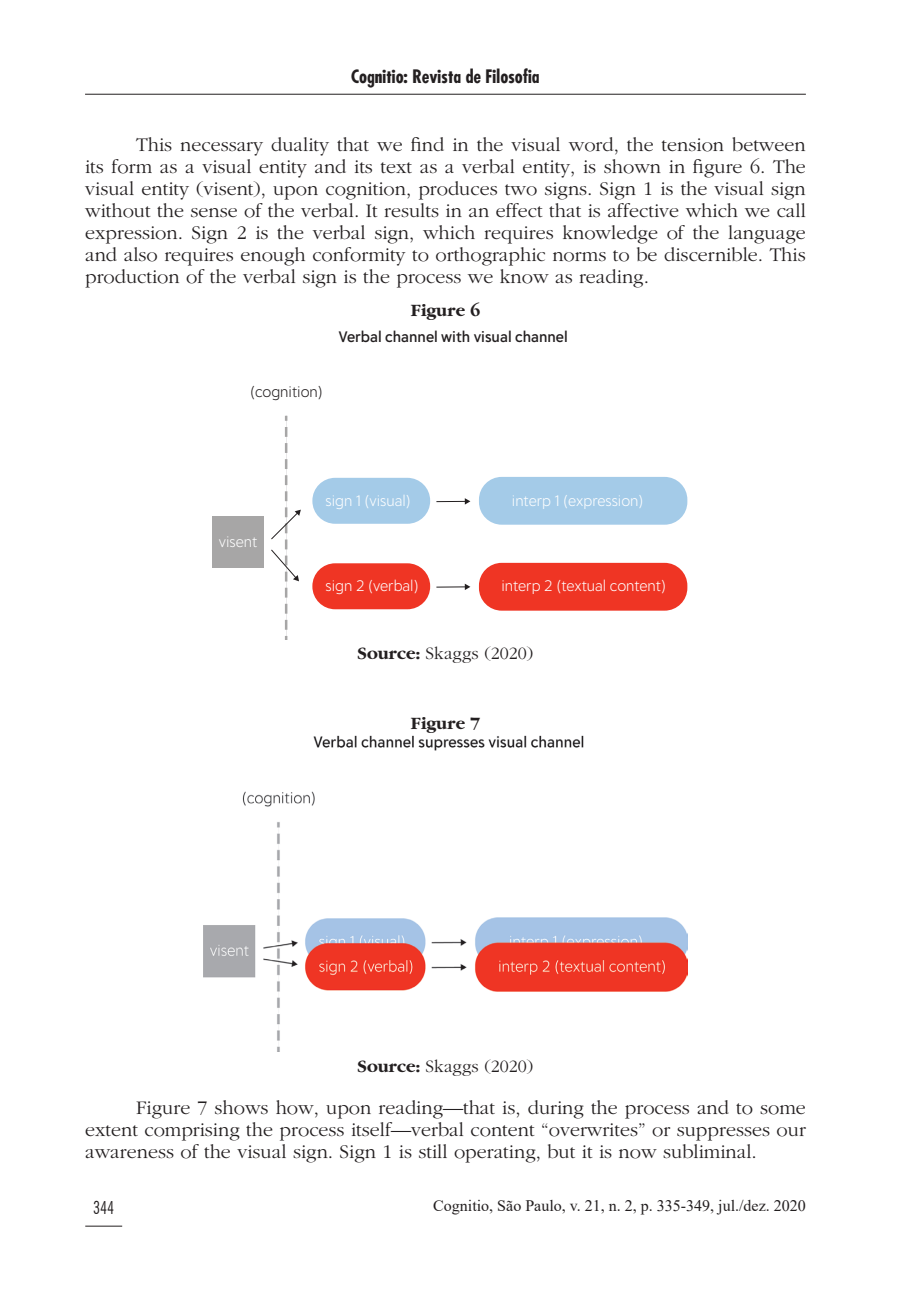
<style>
.page{position:relative;width:908px;height:1304px;background:#fff}
.page>*{position:absolute;margin:0;border:0;box-sizing:border-box;transform-origin:0 0}
.Texto_Geral_Com_Pará{font:20px/22px "Gatineau";color:#231f20;text-align:justify}
.Legenda_Ilustração{font:18px "Gatineau";color:#231f20}
.t1{font:700 condensed 18px "Futura";color:#231f20}
.Legenda_Ilustração-2{font:700 18px "Gatineau";color:#231f20}
.t2{font:300 condensed 18px "Futura BT";color:#231f20}
.t3{font:16px "Times New Roman";color:#231f20}
.t4{font:300 15.2px "Tome Sans";color:#fff}
.t5{font:500 15.2px "Tome Sans";color:#231f20}
.t6{font:300 15.2px "Tome Sans";color:#231f20}
.s1{font-weight:700}
</style>
<div class="page">
<hr style="left:85px;top:1226px;width:37px;height:1px;background:#231f20">
<hr style="left:85px;top:94px;width:720px;height:1px;background:#231f20">
<div style="left:478px;top:477px;width:209px;height:48px;background:#a4cbe8;border-radius:23px"></div>
<div style="left:312px;top:478px;width:118px;height:46px;background:#a4cbe8;border-radius:23px"></div>
<div style="left:478px;top:563px;width:209px;height:48px;background:#ef3524;border-radius:23px"></div>
<div style="left:212px;top:517px;width:51px;height:51px;background:#a7a6a6"></div>
<svg style="left:436px;top:498px;width:34px;height:7px"></svg>
<hr style="left:436px;top:586px;width:29px;height:2px;background:#231f20">
<svg style="left:464px;top:584px;width:6px;height:6px"></svg>
<div style="left:312px;top:563px;width:118px;height:46px;background:#ef3524;border-radius:23px"></div>
<svg style="left:271px;top:427px;width:30px;height:212px"></svg>
<img style="left:203px;top:735px;width:484px;height:317px">
<p class="t1" style="left:351px;top:65px;width:190px">Cognitio: Revista de Filosofia</p>
<p class="Texto_Geral_Com_Pará" style="left:85px;top:134px;width:722px;text-indent:51px">This necessary duality that we find in the visual word, the tension between its form as a visual entity and its text as a verbal entity, is shown in figure 6. The visual entity (visent), upon cognition, produces two signs. Sign 1 is the visual sign without the sense of the verbal. It results in an effect that is affective which we call expression. Sign 2 is the verbal sign, which requires knowledge of the language and also requires enough conformity to orthographic norms to be discernible. This production of the verbal sign is the process we know as reading.</p>
<p class="Legenda_Ilustração-2" style="left:410px;top:301px;width:71px">Figure 6</p>
<p class="t5" style="left:338px;top:325px;width:231px">Verbal channel with visual channel</p>
<p class="t6" style="left:250px;top:380px;width:74px">(cognition)</p>
<p class="t4" style="left:219px;top:529px;width:40px">visent</p>
<p class="t4" style="left:325px;top:488px;width:87px">sign 1 (visual)</p>
<p class="t4" style="left:511px;top:488px;width:133px">interp 1 (expression)</p>
<p class="t4" style="left:325px;top:574px;width:94px">sign 2 (verbal)</p>
<p class="t4" style="left:501px;top:574px;width:166px">interp 2 (textual content)</p>
<p class="Legenda_Ilustração" style="left:357px;top:644px;width:177px"><span class="s1">Source:</span> Skaggs (2020)</p>
<p class="Legenda_Ilustração-2" style="left:410px;top:714px;width:71px">Figure 7</p>
<p class="Legenda_Ilustração" style="left:357px;top:1057px;width:177px"><span class="s1">Source:</span> Skaggs (2020)</p>
<p class="Texto_Geral_Com_Pará" style="left:85px;top:1097px;width:722px;text-indent:51px">Figure 7 shows how, upon reading—that is, during the process and to some extent comprising the process itself—verbal content “overwrites” or suppresses our awareness of the visual sign. Sign 1 is still operating, but it is now subliminal.</p>
<p class="t2" style="left:93px;top:1196px;width:23px">344</p>
<p class="t3" style="left:433px;top:1194px;width:374px">Cognitio, São Paulo, v. 21, n. 2, p. 335-349, jul./dez. 2020</p>
</div>
